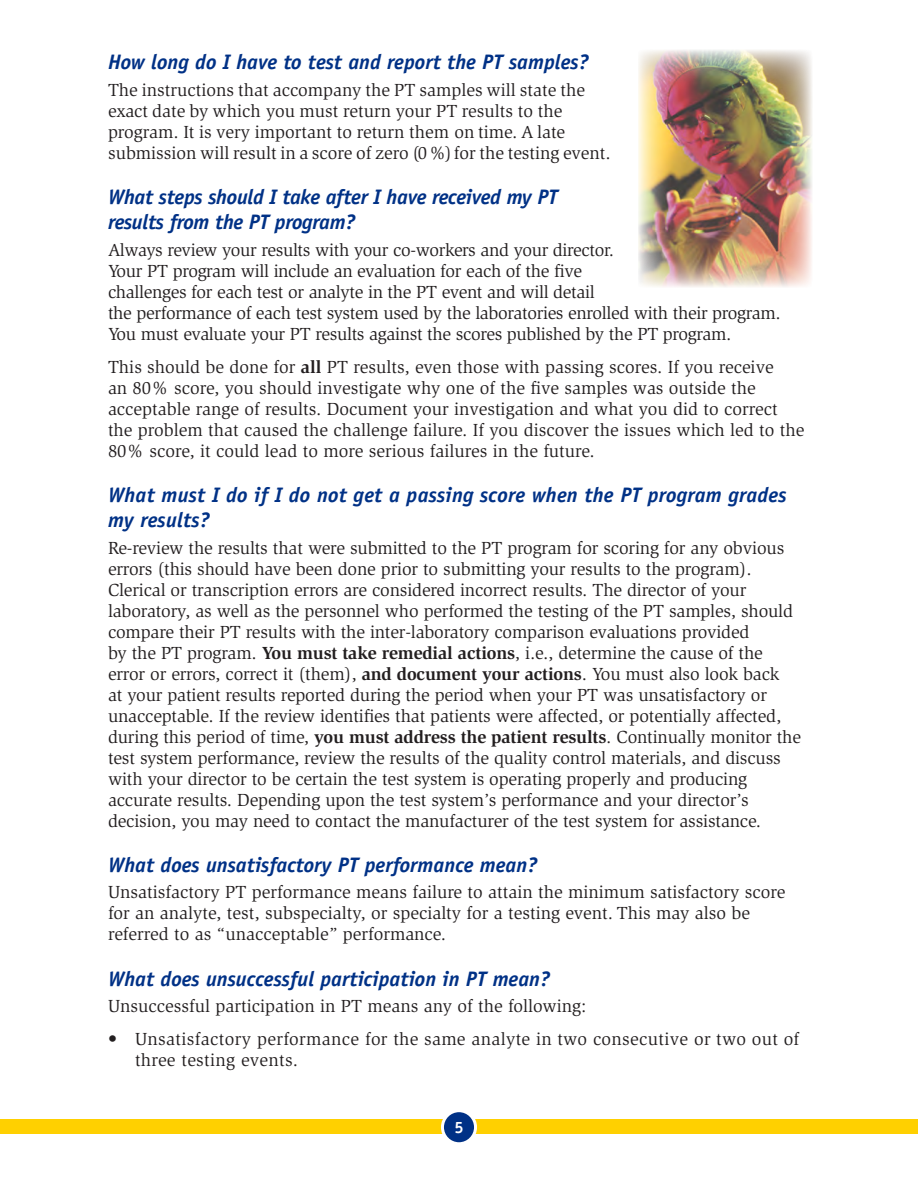
<style>
.page{position:relative;width:918px;height:1188px;background:#fff}
.page>*{position:absolute;margin:0;border:0;box-sizing:border-box;transform-origin:0 0}
.Head_1{font:italic 700 21px/25.2px "Officina Sans Std";color:#003186}
.Body_copy{font:18px/21px "Slimbach Std";letter-spacing:-.01em;color:#231f20}
.Body_copy-2{font:18px/21px "Slimbach Std";letter-spacing:.02em;color:#231f20}
.t1{font:700 16.5px "Officina Sans Std";color:#fff}
.s1{font-weight:700}
</style>
<div class="page">
<div style="left:0;top:1120px;width:918px;height:14px;background:#ffd000"></div>
<div style="left:442px;top:1111px;width:34px;height:33px;background:#003186;border-radius:50%"></div>
<div style="left:441px;top:1109px;width:36px;height:36px;border:3px solid #fff;border-radius:50%"></div>
<img style="left:638px;top:50px;width:174px;height:237px">
<p class="Head_1" style="left:108px;top:49px;width:482px">How long do I have to test and report the PT samples?</p>
<p class="Body_copy" style="left:108px;top:79px;width:504px">The instructions that accompany the PT samples will state the exact date by which you must return your PT results to the program. It is very important to return them on time. A late submission will result in a score of zero (0 %) for the testing event.</p>
<p class="Head_1" style="left:108px;top:184px;width:451px">What steps should I take after I have received my PT results from the PT program?</p>
<p class="Body_copy" style="left:108px;top:239px;width:674px">Always review your results with your co-workers and your director.<br>Your PT program will include an evaluation for each of the five<br>challenges for each test or analyte in the PT event and will detail<br>the performance of each test system used by the laboratories enrolled with their program.<br>You must evaluate your PT results against the scores published by the PT program.</p>
<p class="Body_copy" style="left:108px;top:356px;width:698px">This should be done for <span class="s1">all</span> PT results, even those with passing scores. If you receive<br>an 80% score, you should investigate why one of the five samples was outside the acceptable range of results. Document your investigation and what you did to correct the problem that caused the challenge failure. If you discover the issues which led to the 80% score, it could lead to more serious failures in the future.</p>
<p class="Head_1" style="left:108px;top:482px;width:680px">What must I do if I do not get a passing score when the PT program grades my results?</p>
<p class="Body_copy" style="left:108px;top:537px;width:695px">Re-review the results that were submitted to the PT program for scoring for any obvious errors (this should have been done prior to submitting your results to the program).<br>Clerical or transcription errors are considered incorrect results. The director of your laboratory, as well as the personnel who performed the testing of the PT samples, should compare their PT results with the inter-laboratory comparison evaluations provided<br>by the PT program. <span class="s1">You must take remedial actions</span>, i.e., determine the cause of the error or errors, correct it (them), <span class="s1">and document your actions</span>. You must also look back<br>at your patient results reported during the period when your PT was unsatisfactory or unacceptable. If the review identifies that patients were affected, or potentially affected, during this period of time, <span class="s1">you must address the patient results</span>. Continually monitor the test system performance, review the results of the quality control materials, and discuss with your director to be certain the test system is operating properly and producing accurate results. Depending upon the test system’s performance and your director’s decision, you may need to contact the manufacturer of the test system for assistance.</p>
<p class="Head_1" style="left:108px;top:852px;width:431px">What does unsatisfactory PT performance mean?</p>
<p class="Body_copy" style="left:108px;top:882px;width:679px">Unsatisfactory PT performance means failure to attain the minimum satisfactory score for an analyte, test, subspecialty, or specialty for a testing event. This may also be referred to as “unacceptable” performance.</p>
<p class="Head_1" style="left:108px;top:966px;width:443px">What does unsuccessful participation in PT mean?</p>
<p class="Body_copy" style="left:108px;top:996px;width:480px">Unsuccessful participation in PT means any of the following:</p>
<p class="Body_copy-2" style="left:135px;top:1029px;width:666px;text-indent:-27px">• Unsatisfactory performance for the same analyte in two consecutive or two out of three testing events.</p>
<p class="t1" style="left:454px;top:1117px;width:11px">5</p>
</div>
